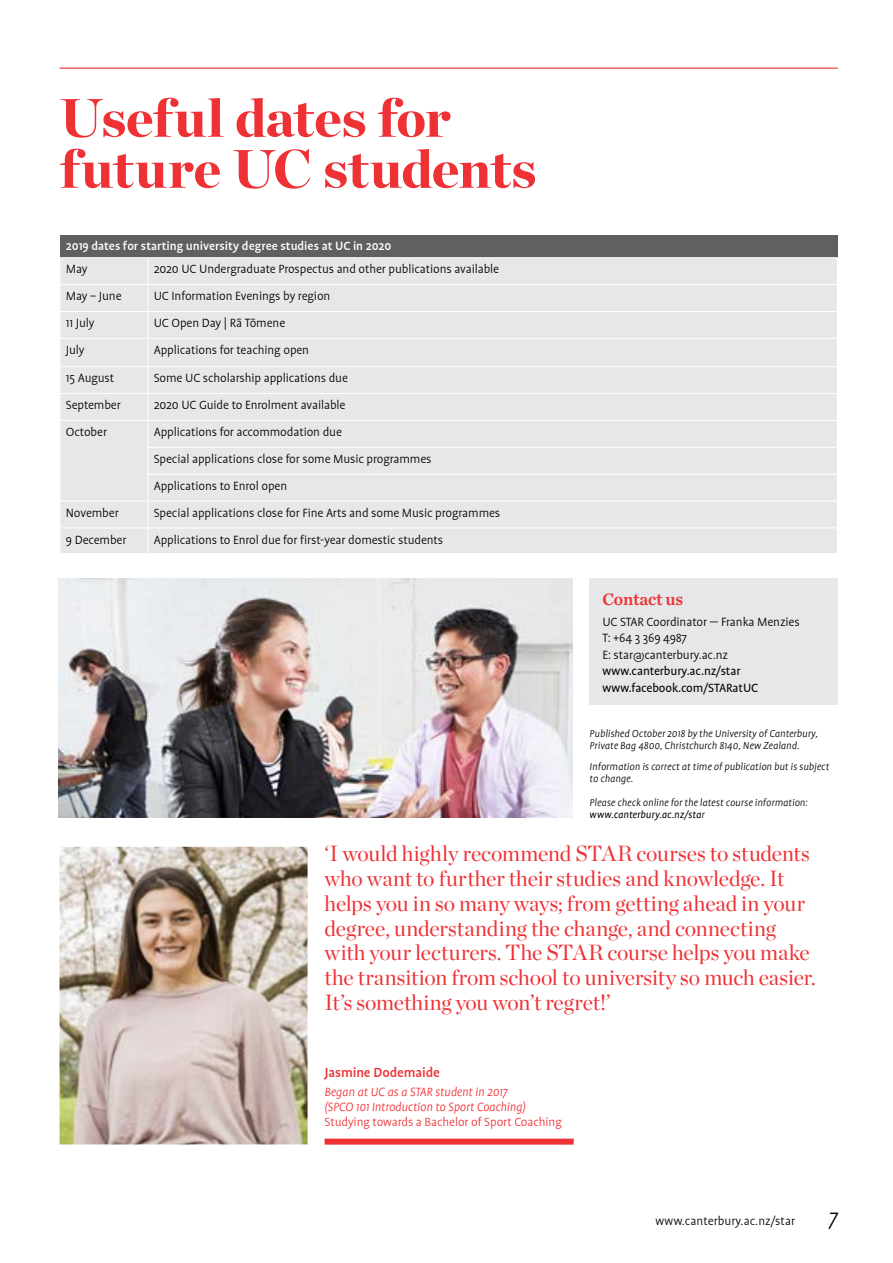
<style>
.page{position:relative;width:893px;height:1263px;background:#fff}
.page>*{position:absolute;margin:0;border:0;box-sizing:border-box;transform-origin:0 0}
.t1{font:900 54px/51px "Chronicle Display";letter-spacing:-.01em;color:#ee3135}
.t2{font:italic 300 24px "Profile Pro";color:#000}
.t3{font:21.75px/24.8px "Chronicle Display";letter-spacing:-.005em;color:#ee3135}
.t4{font:17.25px "Chronicle Text G2 Semi";letter-spacing:-.015em;color:#ee3135}
.t5{font:500 15px "Profile Pro";letter-spacing:-.01em;color:#ee3135}
.t6{font:300 13.5px/26.8px "Profile Pro";letter-spacing:-.01em;color:#000}
.t7{font:italic 300 13.5px/15px "Profile Pro";letter-spacing:-.01em;color:#ee3135}
.t8{font:500 13.5px "Profile Pro";letter-spacing:-.005em;color:#fff}
.t9{font:13.5px/16.5px "Profile Pro";letter-spacing:-.01em;color:#000}
.t10{font:300 13.5px "Profile Pro";letter-spacing:-.01em;color:#ee3135}
.t11{font:italic 300 11.25px/12px "Profile Pro";color:#000}
.s1{font-weight:400}
</style>
<div class="page">
<hr style="left:60px;top:68px;width:778px;height:1px;background:#ee3135">
<div style="left:60px;top:235px;width:777px;height:23px;background:#5f6062"></div>
<div style="left:61px;top:258px;width:776px;height:295px;background:#e6e7e8"></div>
<hr style="left:60px;top:284px;width:88px;height:1px;background:#fff">
<hr style="left:148px;top:284px;width:690px;height:1px;background:#fff">
<hr style="left:60px;top:311px;width:88px;height:1px;background:#fff">
<hr style="left:148px;top:311px;width:690px;height:1px;background:#fff">
<hr style="left:60px;top:338px;width:88px;height:1px;background:#fff">
<hr style="left:148px;top:338px;width:690px;height:1px;background:#fff">
<hr style="left:60px;top:366px;width:88px;height:1px;background:#fff">
<hr style="left:148px;top:366px;width:690px;height:1px;background:#fff">
<hr style="left:60px;top:393px;width:88px;height:1px;background:#fff">
<hr style="left:148px;top:393px;width:690px;height:1px;background:#fff">
<hr style="left:60px;top:420px;width:88px;height:1px;background:#fff">
<hr style="left:148px;top:420px;width:690px;height:1px;background:#fff">
<hr style="left:147px;top:447px;width:691px;height:1px;background:#fff">
<hr style="left:147px;top:474px;width:691px;height:1px;background:#fff">
<hr style="left:60px;top:501px;width:88px;height:1px;background:#fff">
<hr style="left:148px;top:501px;width:690px;height:1px;background:#fff">
<hr style="left:60px;top:528px;width:88px;height:1px;background:#fff">
<svg style="left:60px;top:258px;width:1px;height:295px"></svg>
<hr style="left:148px;top:528px;width:690px;height:1px;background:#fff">
<svg style="left:147px;top:258px;width:1px;height:295px"></svg>
<hr style="left:60px;top:257px;width:88px;height:1px;background:#fff">
<hr style="left:148px;top:257px;width:690px;height:1px;background:#fff">
<img style="left:60px;top:847px;width:248px;height:297px">
<div style="left:325px;top:1138px;width:249px;height:6px;background:#ee3135"></div>
<div style="left:590px;top:578px;width:248px;height:126px;background:#e6e7e8"></div>
<img style="left:59px;top:578px;width:513px;height:239px">
<h1 class="t1" style="left:60px;top:89px;width:478px">Useful dates for future UC students</h1>
<p class="t8" style="left:66px;top:238px;width:327px">2019 dates for starting university degree studies at UC in 2020</p>
<p class="t6" style="left:66px;top:256px;width:23px">May</p>
<p class="t6" style="left:154px;top:256px;width:347px">2020 UC Undergraduate Prospectus and other publications available</p>
<p class="t6" style="left:66px;top:283px;width:57px">May – June</p>
<p class="t6" style="left:154px;top:283px;width:178px">UC Information Evenings by region</p>
<p class="t6" style="left:66px;top:310px;width:30px">11 July</p>
<p class="t6" style="left:154px;top:310px;width:133px">UC Open Day | Rā Tōmene</p>
<p class="t6" style="left:66px;top:337px;width:20px">July</p>
<p class="t6" style="left:154px;top:337px;width:157px">Applications for teaching open</p>
<p class="t6" style="left:66px;top:365px;width:50px">15 August</p>
<p class="t6" style="left:154px;top:365px;width:196px">Some UC scholarship applications due</p>
<p class="t6" style="left:66px;top:392px;width:56px">September</p>
<p class="t6" style="left:154px;top:392px;width:193px">2020 UC Guide to Enrolment available</p>
<p class="t6" style="left:66px;top:419px;width:43px">October</p>
<p class="t6" style="left:154px;top:419px;width:279px">Applications for accommodation due<br>Special applications close for some Music programmes<br>Applications to Enrol open</p>
<p class="t6" style="left:66px;top:500px;width:54px">November</p>
<p class="t6" style="left:154px;top:500px;width:348px">Special applications close for Fine Arts and some Music programmes</p>
<p class="t6" style="left:66px;top:527px;width:62px">9 December</p>
<p class="t6" style="left:154px;top:527px;width:291px">Applications to Enrol due for first-year domestic students</p>
<p class="t4" style="left:602px;top:586px;width:82px">Contact us</p>
<p class="t6" style="left:602px;top:614px;width:199px;line-height:16.5px">UC STAR Coordinator — Franka Menzies<br>T: +64 3 369 4987<br>E: star@canterbury.ac.nz</p>
<p class="t9" style="left:602px;top:663px;width:157px">www.canterbury.ac.nz/star www.facebook.com/STARatUC</p>
<p class="t11" style="left:590px;top:728px;width:230px">Published October 2018 by the University of Canterbury,<br>Private Bag 4800, Christchurch 8140, New Zealand.</p>
<p class="t11" style="left:590px;top:761px;width:241px">Information is correct at time of publication but is subject to change.</p>
<p class="t11" style="left:590px;top:797px;width:220px">Please check online for the latest course information: <span class="s1">www.canterbury.ac.nz/sta</span>r</p>
<p class="t3" style="left:325px;top:840px;width:493px">‘I would highly recommend STAR courses to students who want to further their studies and knowledge. It helps you in so many ways; from getting ahead in your degree, understanding the change, and connecting with your lecturers. The STAR course helps you make the transition from school to university so much easier.<br>It’s something you won’t regret!’</p>
<p class="t5" style="left:325px;top:1063px;width:117px">Jasmine Dodemaide</p>
<p class="t7" style="left:325px;top:1085px;width:203px">Began at UC as a STAR student in 2017 (SPCO 101 Introduction to Sport Coaching)</p>
<p class="t10" style="left:325px;top:1114px;width:239px">Studying towards a Bachelor of Sport Coaching</p>
<p class="t6" style="left:656px;top:1208px;width:141px">www.canterbury.ac.nz/star</p>
<h2 class="t2" style="left:828px;top:1204px;width:11px">7</h2>
</div>
